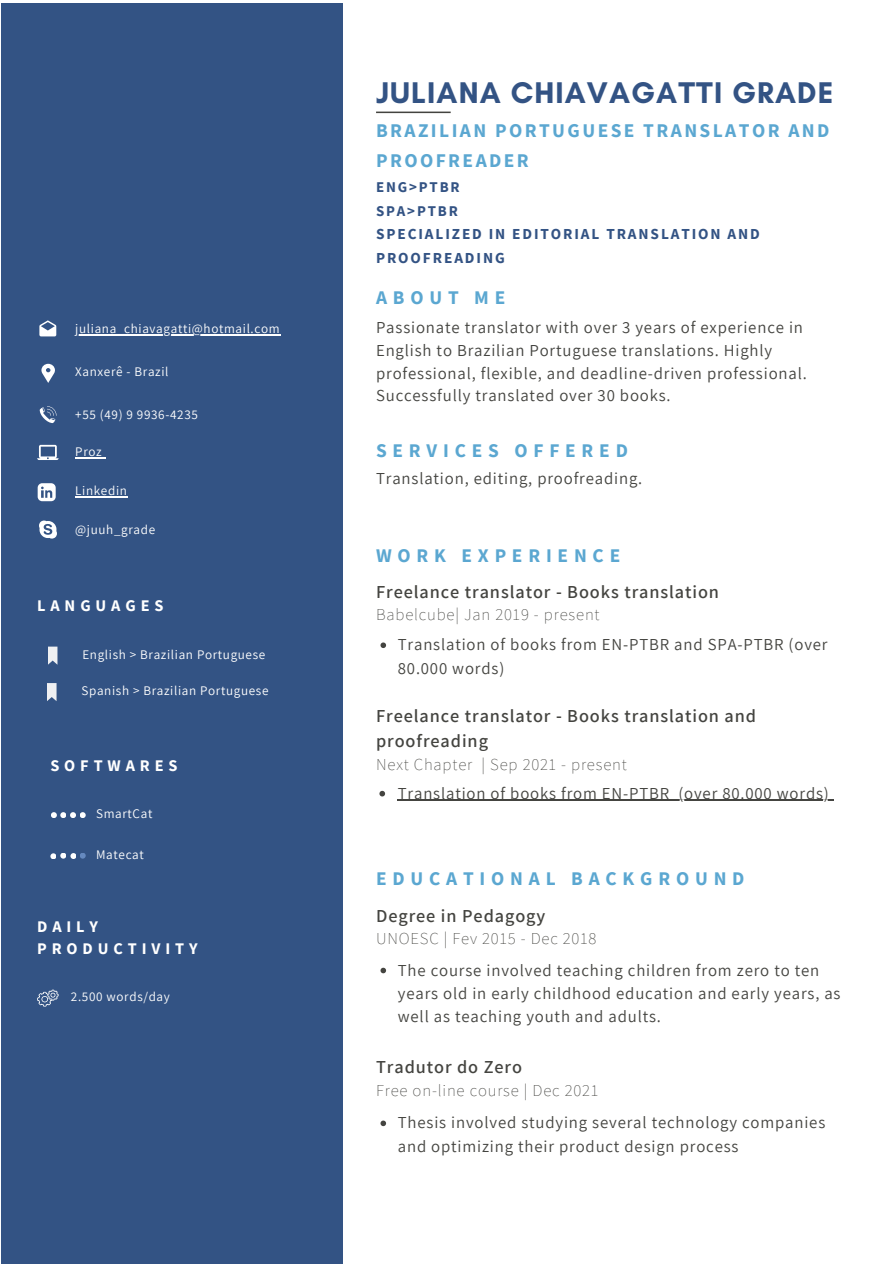
<style>
.page{position:relative;width:894px;height:1264px;background:#fff}
.page>*{position:absolute;margin:0;border:0;box-sizing:border-box;transform-origin:0 0}
.t1{font:700 30.45px "Glacial Indifference";letter-spacing:.035em;color:#335384}
.t2{font:700 19.35px "Source Sans Pro";letter-spacing:.3em;color:#5ba7d1}
.t3{font:700 19.35px/30.5px "Source Sans Pro";letter-spacing:.125em;color:#5ba7d1}
.t4{font:600 18.3px/25.5px "Assistant";letter-spacing:.05em;color:#444440}
.t5{font:16.8px/23.4px "Assistant";letter-spacing:.05em;color:#444440}
.t6{font:200 16.8px "Assistant";letter-spacing:.05em;color:#444440}
.t7{font:700 16.2px/21.9px "Source Sans Pro";letter-spacing:.3em;color:#fff}
.t8{font:700 15.3px/23.9px "Source Sans Pro";letter-spacing:.125em;color:#335384}
.t9{font:700 14.85px/23.4px "Source Sans Pro";letter-spacing:.125em;color:#335384}
.t10{font:13.2px "Assistant";letter-spacing:.05em;color:#fff}
</style>
<div class="page">
<div style="left:1px;top:3px;width:342px;height:1260px;background:#335384"></div>
<svg style="left:376px;top:112px;width:74px;height:1px"></svg>
<svg style="left:37px;top:989px;width:22px;height:17px"></svg>
<svg style="left:380px;top:967px;width:6px;height:6px"></svg>
<svg style="left:380px;top:1120px;width:6px;height:6px"></svg>
<svg style="left:39px;top:320px;width:17px;height:16px"></svg>
<svg style="left:41px;top:364px;width:14px;height:19px"></svg>
<svg style="left:40px;top:406px;width:16px;height:17px"></svg>
<svg style="left:37px;top:445px;width:22px;height:15px"></svg>
<svg style="left:38px;top:483px;width:18px;height:18px"></svg>
<svg style="left:39px;top:520px;width:18px;height:18px"></svg>
<hr style="left:75px;top:334px;width:205px;height:1px;background:#fff">
<svg style="left:75px;top:457px;width:31px;height:1px"></svg>
<hr style="left:75px;top:496px;width:53px;height:1px;background:#fff">
<svg style="left:379px;top:790px;width:6px;height:6px"></svg>
<hr style="left:398px;top:799px;width:272px;height:2px;background:#444440">
<svg style="left:670px;top:799px;width:8px;height:2px"></svg>
<hr style="left:678px;top:799px;width:151px;height:2px;background:#444440">
<svg style="left:380px;top:642px;width:6px;height:6px"></svg>
<svg style="left:51px;top:812px;width:35px;height:6px"></svg>
<svg style="left:50px;top:853px;width:36px;height:6px"></svg>
<svg style="left:48px;top:646px;width:9px;height:18px"></svg>
<svg style="left:47px;top:683px;width:9px;height:18px"></svg>
<p class="t10" style="left:75px;top:319px;width:206px">juliana_chiavagatti@hotmail.com</p>
<p class="t10" style="left:75px;top:363px;width:95px">Xanxerê - Brazil</p>
<p class="t10" style="left:75px;top:405px;width:124px">+55 (49) 9 9936-4235</p>
<p class="t10" style="left:75px;top:442px;width:28px">Proz</p>
<p class="t10" style="left:75px;top:482px;width:53px">Linkedin</p>
<p class="t10" style="left:75px;top:521px;width:81px">@juuh_grade</p>
<p class="t7" style="left:37px;top:594px;width:128px">LANGUAGES</p>
<p class="t10" style="left:82px;top:645px;width:184px">English &gt; Brazilian Portuguese</p>
<p class="t10" style="left:81px;top:681px;width:188px">Spanish &gt; Brazilian Portuguese</p>
<p class="t7" style="left:50px;top:754px;width:129px">SOFTWARES</p>
<p class="t10" style="left:96px;top:804px;width:58px">SmartCat</p>
<p class="t10" style="left:96px;top:845px;width:49px">Matecat</p>
<p class="t7" style="left:37px;top:915px;width:162px">DAILY<br>PRODUCTIVITY</p>
<p class="t10" style="left:71px;top:987px;width:100px">2.500 words/day</p>
<h1 class="t1" style="left:376px;top:74px;width:458px">JULIANA CHIAVAGATTI GRADE</h1>
<p class="t3" style="left:376px;top:115px;width:455px">BRAZILIAN PORTUGUESE TRANSLATOR AND<br>PROOFREADER</p>
<p class="t9" style="left:376px;top:175px;width:85px">ENG&gt;PTBR<br>SPA&gt;PTBR</p>
<p class="t8" style="left:376px;top:222px;width:385px">SPECIALIZED IN EDITORIAL TRANSLATION AND<br>PROOFREADING</p>
<p class="t2" style="left:376px;top:285px;width:131px">ABOUT ME</p>
<p class="t5" style="left:376px;top:315px;width:432px;line-height:22.8px">Passionate translator with over 3 years of experience in English to Brazilian Portuguese translations. Highly professional, flexible, and deadline-driven professional.<br>Successfully translated over 30 books.</p>
<p class="t2" style="left:376px;top:438px;width:253px">SERVICES OFFERED</p>
<p class="t5" style="left:376px;top:466px;width:268px">Translation, editing, proofreading.</p>
<p class="t2" style="left:376px;top:543px;width:246px">WORK EXPERIENCE</p>
<p class="t4" style="left:376px;top:578px;width:344px">Freelance translator - Books translation</p>
<p class="t6" style="left:376px;top:602px;width:225px">Babelcube| Jan 2019 - present</p>
<p class="t5" style="left:398px;top:632px;width:431px">Translation of books from EN-PTBR and SPA-PTBR (over<br>80.000 words)</p>
<p class="t4" style="left:376px;top:702px;width:381px">Freelance translator - Books translation and proofreading</p>
<p class="t6" style="left:376px;top:752px;width:252px">Next Chapter | Sep 2021 - present</p>
<p class="t5" style="left:398px;top:780px;width:432px">Translation of books from EN-PTBR (over 80.000 words)</p>
<p class="t2" style="left:376px;top:865px;width:370px">EDUCATIONAL BACKGROUND</p>
<p class="t4" style="left:376px;top:902px;width:171px">Degree in Pedagogy</p>
<p class="t6" style="left:376px;top:926px;width:222px">UNOESC | Fev 2015 - Dec 2018</p>
<p class="t5" style="left:398px;top:957px;width:444px">The course involved teaching children from zero to ten years old in early childhood education and early years, as well as teaching youth and adults.</p>
<p class="t4" style="left:376px;top:1053px;width:147px">Tradutor do Zero</p>
<p class="t6" style="left:376px;top:1078px;width:224px">Free on-line course | Dec 2021</p>
<p class="t5" style="left:398px;top:1110px;width:429px">Thesis involved studying several technology companies and optimizing their product design process</p>
</div>
